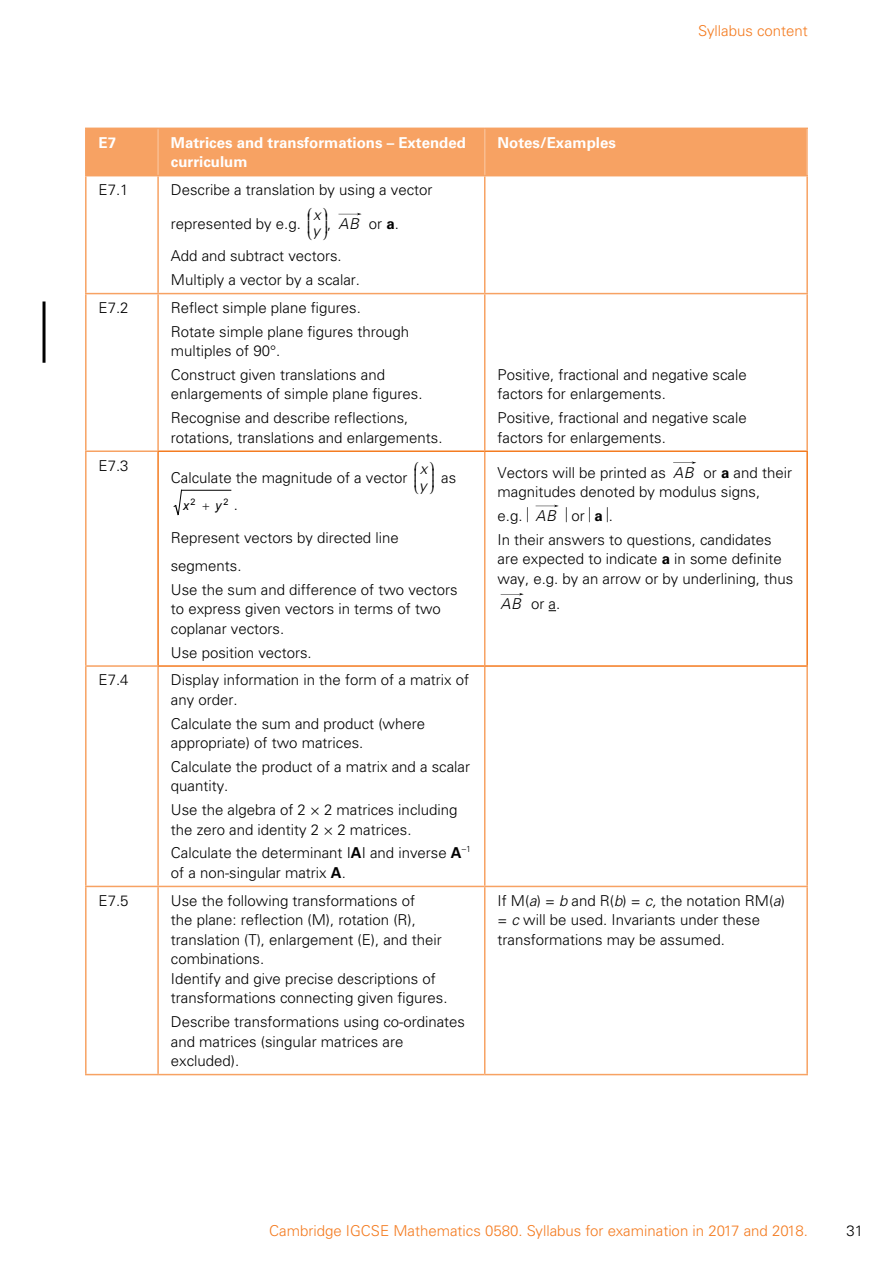
<style>
.page{position:relative;width:893px;height:1263px;background:#fff}
.page>*{position:absolute;margin:0;border:0;box-sizing:border-box;transform-origin:0 0}
.t1{font:300 15px/19.5px "Univers LT Std";color:#000}
.t2{font:300 15px "Univers LT Std";color:#f47b20}
.t3{font:700 15px/19.5px "Univers LT Std";color:#fff}
.t4{font:15px/29.5px "MM Variable 2";color:#000}
.t5{font:italic 300 15px/16.5px "Univers LT Std";color:#000}
.t6{font:italic 12.75px "Arial";color:#000}
.t7{font:9px "Arial";color:#000}
.s1{font-weight:700}
.s2{font-family:"Univers LT Std";font-weight:300}
.s3{font-family:"Univers LT Std";font-weight:300;font-style:normal;font-size:15px}
.s4{font-style:italic}
</style>
<div class="page">
<div style="left:87px;top:129px;width:719px;height:46px;background:#f7a263"></div>
<hr style="left:157px;top:129px;width:2px;height:46px;background:#fabd90">
<hr style="left:484px;top:129px;width:1px;height:46px;background:#fabd90">
<hr style="left:157px;top:176px;width:2px;height:117px;background:#f7a263">
<hr style="left:484px;top:176px;width:1px;height:117px;background:#f7a263">
<hr style="left:85px;top:293px;width:73px;height:1px;background:#f7a263">
<hr style="left:158px;top:293px;width:327px;height:1px;background:#f7a263">
<hr style="left:157px;top:294px;width:2px;height:156px;background:#f7a263">
<hr style="left:485px;top:293px;width:323px;height:1px;background:#f7a263">
<hr style="left:484px;top:294px;width:1px;height:156px;background:#f7a263">
<hr style="left:85px;top:450px;width:72px;height:2px;background:#f7a263">
<hr style="left:484px;top:452px;width:1px;height:213px;background:#f7a263">
<hr style="left:85px;top:665px;width:72px;height:2px;background:#f7a263">
<hr style="left:157px;top:667px;width:2px;height:219px;background:#f7a263">
<hr style="left:484px;top:667px;width:1px;height:219px;background:#f7a263">
<hr style="left:157px;top:887px;width:2px;height:187px;background:#f7a263">
<hr style="left:484px;top:887px;width:1px;height:187px;background:#f7a263">
<hr style="left:157px;top:450px;width:328px;height:2px;background:#f47b20">
<hr style="left:157px;top:452px;width:2px;height:213px;background:#f47b20">
<hr style="left:485px;top:450px;width:323px;height:2px;background:#f47b20">
<hr style="left:157px;top:665px;width:328px;height:2px;background:#f47b20">
<hr style="left:485px;top:665px;width:323px;height:2px;background:#f47b20">
<hr style="left:85px;top:128px;width:73px;height:1px;background:#f7a263">
<hr style="left:85px;top:129px;width:2px;height:46px;background:#f7a263">
<hr style="left:158px;top:128px;width:327px;height:1px;background:#f7a263">
<hr style="left:485px;top:128px;width:323px;height:1px;background:#f7a263">
<hr style="left:806px;top:129px;width:2px;height:46px;background:#fabd90">
<hr style="left:85px;top:175px;width:73px;height:1px;background:#f7a263">
<hr style="left:85px;top:176px;width:2px;height:117px;background:#f7a263">
<hr style="left:158px;top:175px;width:327px;height:1px;background:#f7a263">
<hr style="left:485px;top:175px;width:323px;height:1px;background:#f7a263">
<hr style="left:806px;top:176px;width:2px;height:117px;background:#f7a263">
<hr style="left:85px;top:294px;width:2px;height:156px;background:#f7a263">
<hr style="left:806px;top:294px;width:2px;height:156px;background:#f7a263">
<hr style="left:85px;top:452px;width:2px;height:213px;background:#f7a263">
<hr style="left:85px;top:667px;width:2px;height:219px;background:#f7a263">
<hr style="left:806px;top:667px;width:2px;height:219px;background:#f7a263">
<hr style="left:806px;top:452px;width:2px;height:213px;background:#f47b20">
<hr style="left:85px;top:886px;width:73px;height:1px;background:#f7a263">
<hr style="left:85px;top:887px;width:2px;height:187px;background:#f7a263">
<hr style="left:158px;top:886px;width:327px;height:1px;background:#f7a263">
<hr style="left:485px;top:886px;width:323px;height:1px;background:#f7a263">
<hr style="left:806px;top:887px;width:2px;height:187px;background:#f7a263">
<hr style="left:85px;top:1074px;width:73px;height:1px;background:#f7a263">
<hr style="left:158px;top:1074px;width:327px;height:1px;background:#f7a263">
<hr style="left:485px;top:1074px;width:323px;height:1px;background:#f7a263">
<svg style="left:338px;top:213px;width:24px;height:2px"></svg>
<svg style="left:173px;top:490px;width:9px;height:26px"></svg>
<hr style="left:181px;top:490px;width:50px;height:1px;background:#000">
<svg style="left:673px;top:461px;width:23px;height:3px"></svg>
<svg style="left:536px;top:505px;width:23px;height:2px"></svg>
<svg style="left:501px;top:593px;width:23px;height:2px"></svg>
<hr style="left:43px;top:301px;width:3px;height:62px;background:#000">
<p class="t3" style="left:99px;top:133px;width:19px">E7</p>
<p class="t3" style="left:171px;top:133px;width:297px">Matrices and transformations – Extended curriculum</p>
<p class="t3" style="left:497px;top:133px;width:120px">Notes/Examples</p>
<p class="t1" style="left:99px;top:180px;width:32px">E7.1</p>
<p class="t1" style="left:171px;top:180px;width:263px">Describe a translation by using a vector</p>
<p class="t1" style="left:171px;top:214px;width:132px">represented by e.g.</p>
<p class="t1" style="left:327px;top:214px;width:6px">,</p>
<p class="t4" style="left:307px;top:208px;width:7px">KKK</p>
<p class="t4" style="left:322px;top:197px;width:7px">N<br>P</p>
<p class="t4" style="left:322px;top:208px;width:7px">OOO</p>
<p class="t1" style="left:369px;top:214px;width:32px">or <span class="s1">a</span>.</p>
<p class="t1" style="left:171px;top:244px;width:191px;line-height:23.7px">Add and subtract vectors.<br>Multiply a vector by a scalar.</p>
<p class="t4" style="left:307px;top:197px;width:7px">J<br>L</p>
<p class="t5" style="left:313px;top:207px;width:10px">x y</p>
<p class="t5" style="left:338px;top:216px;width:22px">AB</p>
<p class="t2" style="left:698px;top:22px;width:111px">Syllabus content</p>
<p class="t1" style="left:99px;top:298px;width:32px">E7.2</p>
<p class="t1" style="left:171px;top:296px;width:240px;line-height:23.7px">Reflect simple plane figures.<br>Rotate simple plane figures through</p>
<p class="t1" style="left:171px;top:339px;width:216px;line-height:23.7px">multiples of 90°.<br>Construct given translations and</p>
<p class="t1" style="left:171px;top:382px;width:253px;line-height:23.7px">enlargements of simple plane figures.<br>Recognise and describe reflections,</p>
<p class="t1" style="left:171px;top:428px;width:273px">rotations, translations and enlargements.</p>
<p class="t1" style="left:99px;top:455px;width:32px">E7.3</p>
<p class="t4" style="left:414px;top:451px;width:7px">J<br>L</p>
<p class="t4" style="left:414px;top:462px;width:7px">KKK</p>
<p class="t4" style="left:429px;top:451px;width:7px">N<br>P</p>
<p class="t4" style="left:429px;top:462px;width:29px">OOO <span class="s2">as</span></p>
<p class="t1" style="left:171px;top:468px;width:238px">Calculate the magnitude of a vector</p>
<p class="t5" style="left:419px;top:461px;width:10px">x y</p>
<p class="t7" style="left:191px;top:495px;width:7px">2</p>
<p class="t7" style="left:224px;top:495px;width:7px">2</p>
<p class="t6" style="left:183px;top:498px;width:8px">x</p>
<p class="t6" style="left:215px;top:498px;width:24px">y <span class="s3">.</span></p>
<p class="t1" style="left:171px;top:523px;width:229px;line-height:28.5px">Represent vectors by directed line segments.</p>
<p class="t1" style="left:171px;top:580px;width:288px">Use the sum and difference of two vectors to express given vectors in terms of two coplanar vectors.</p>
<p class="t1" style="left:171px;top:642px;width:142px">Use position vectors.</p>
<p class="t1" style="left:99px;top:670px;width:32px">E7.4</p>
<p class="t1" style="left:171px;top:670px;width:300px">Display information in the form of a matrix of any order.</p>
<p class="t1" style="left:171px;top:714px;width:256px">Calculate the sum and product (where appropriate) of two matrices.</p>
<p class="t1" style="left:171px;top:757px;width:301px">Calculate the product of a matrix and a scalar quantity.</p>
<p class="t1" style="left:171px;top:800px;width:288px">Use the algebra of 2 × 2 matrices including the zero and identity 2 × 2 matrices.</p>
<p class="t1" style="left:171px;top:843px;width:302px">Calculate the determinant I<span class="s1">A</span>I and inverse <span class="s1">A</span><sup>–1 </sup>of a non‑singular matrix <span class="s1">A</span>.</p>
<p class="t1" style="left:99px;top:891px;width:32px">E7.5</p>
<p class="t1" style="left:171px;top:891px;width:278px">Use the following transformations of<br>the plane: reflection (M), rotation (R), translation (T), enlargement (E), and their combinations.<br>Identify and give precise descriptions of transformations connecting given figures.</p>
<p class="t1" style="left:171px;top:1012px;width:296px">Describe transformations using co-ordinates and matrices (singular matrices are excluded).</p>
<p class="t1" style="left:497px;top:365px;width:251px">Positive, fractional and negative scale factors for enlargements.</p>
<p class="t1" style="left:497px;top:408px;width:251px">Positive, fractional and negative scale factors for enlargements.</p>
<p class="t1" style="left:497px;top:463px;width:296px">Vectors will be printed as <span class="s4">AB</span> or <span class="s1">a</span> and their magnitudes denoted by modulus signs,</p>
<p class="t1" style="left:497px;top:504px;width:276px;line-height:23.7px">e.g. <span class="s4">AB</span> or <span class="s1">a</span> .<br>In their answers to questions, candidates</p>
<p class="t1" style="left:497px;top:549px;width:297px">are expected to indicate <span class="s1">a</span> in some definite way, e.g. by an arrow or by underlining, thus</p>
<p class="t1" style="left:501px;top:594px;width:61px"><span class="s4">AB</span> or a.</p>
<p class="t1" style="left:497px;top:891px;width:289px">If M(<span class="s4">a</span>) = <span class="s4">b</span> and R(<span class="s4">b</span>) = <span class="s4">c,</span> the notation RM(<span class="s4">a</span>) = <span class="s4">c</span> will be used. Invariants under these transformations may be assumed.</p>
<p class="t2" style="left:269px;top:1221px;width:540px">Cambridge IGCSE Mathematics 0580. Syllabus for examination in 2017 and 2018.</p>
<p class="t1" style="left:846px;top:1220px;width:18px">31</p>
</div>
